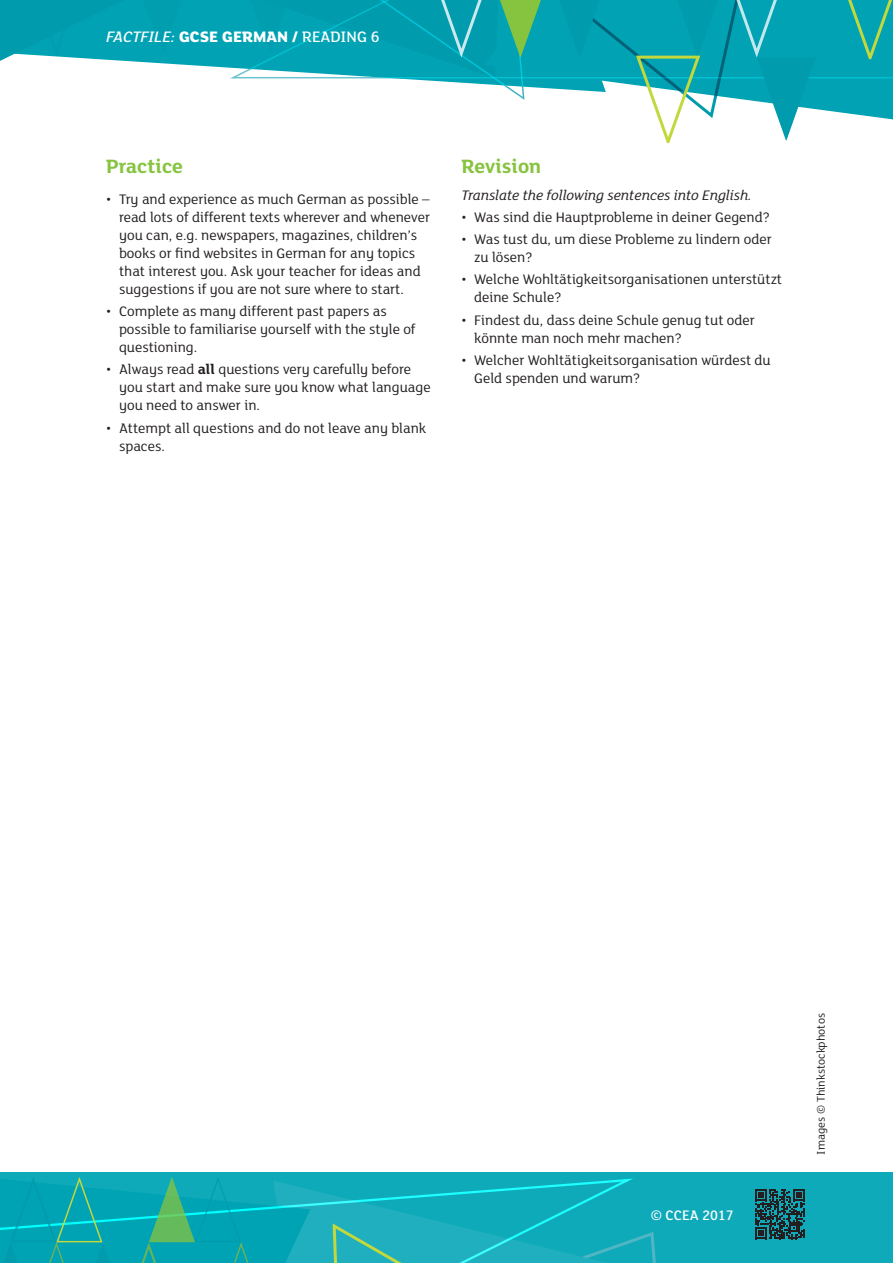
<style>
.page{position:relative;width:893px;height:1263px;background:#fff}
.page>*{position:absolute;margin:0;border:0;box-sizing:border-box;transform-origin:0 0}
.t1{font:700 21px "FS Lola";color:#86c43f}
.t2{font:800 16.5px "FS Lola";color:#fff}
.t3{font:15px/18px "FS Lola";color:#231f20}
.Body_Text{font:italic 15px "FS Lola";color:#231f20}
.t4{font:500 15px "FS Lola";color:#fff}
.t5{font:12px "FS Lola";color:#231f20}
.s1{font-weight:500;font-style:italic}
.s2{font-weight:500}
.s3{font-weight:700}
</style>
<div class="page">
<div style="left:0;top:1172px;width:893px;height:91px;background:#0faaba"></div>
<div style="left:189px;top:0;width:36px;height:68px;background:#00a2b3"></div>
<svg style="left:0;top:0;width:189px;height:65px;background:#16a7b7"></svg>
<svg style="left:225px;top:0;width:668px;height:144px"></svg>
<svg style="left:0;top:1177px;width:805px;height:86px"></svg>
<p class="t2" style="left:200px;top:25px;width:100px">SE GERMAN /</p>
<p class="t2" style="left:107px;top:26px;width:274px"><span class="s1">FACTFILE:</span> GCE HISTORY OF A<span class="s2">READING 6</span></p>
<h2 class="t1" style="left:106px;top:152px;width:78px">Practice</h2>
<p class="t3" style="left:119px;top:189px;width:313px;text-indent:-13px">• Try and experience as much German as possible – read lots of different texts wherever and whenever you can, e.g. newspapers, magazines, children’s books or find websites in German for any topics that interest you. Ask your teacher for ideas and suggestions if you are not sure where to start.</p>
<p class="t3" style="left:119px;top:302px;width:298px;text-indent:-13px">• Complete as many different past papers as possible to familiarise yourself with the style of questioning.</p>
<p class="t3" style="left:119px;top:360px;width:313px;text-indent:-13px">• Always read <span class="s3">all</span> questions very carefully before you start and make sure you know what language you need to answer in.</p>
<p class="t3" style="left:119px;top:418px;width:309px;text-indent:-13px">• Attempt all questions and do not leave any blank spaces.</p>
<h2 class="t1" style="left:461px;top:152px;width:81px">Revision</h2>
<p class="Body_Text" style="left:461px;top:185px;width:292px">Translate the following sentences into English.</p>
<p class="t3" style="left:461px;top:207px;width:310px">• Was sind die Hauptprobleme in deiner Gegend?</p>
<p class="t3" style="left:474px;top:230px;width:299px;text-indent:-13px">• Was tust du, um diese Probleme zu lindern oder zu lösen?</p>
<p class="t3" style="left:474px;top:270px;width:309px;text-indent:-13px">• Welche Wohltätigkeitsorganisationen unterstützt deine Schule?</p>
<p class="t3" style="left:474px;top:310px;width:282px;text-indent:-13px">• Findest du, dass deine Schule genug tut oder könnte man noch mehr machen?</p>
<p class="t3" style="left:474px;top:350px;width:298px;text-indent:-13px">• Welcher Wohltätigkeitsorganisation würdest du<br>Geld spenden und warum?</p>
<p class="t4" style="left:651px;top:1206px;width:84px">© CCEA 2017</p>
<p class="t5" style="left:813px;top:1154px;width:143px;rotate:-90deg">Images © Thinkstockphotos</p>
</div>
